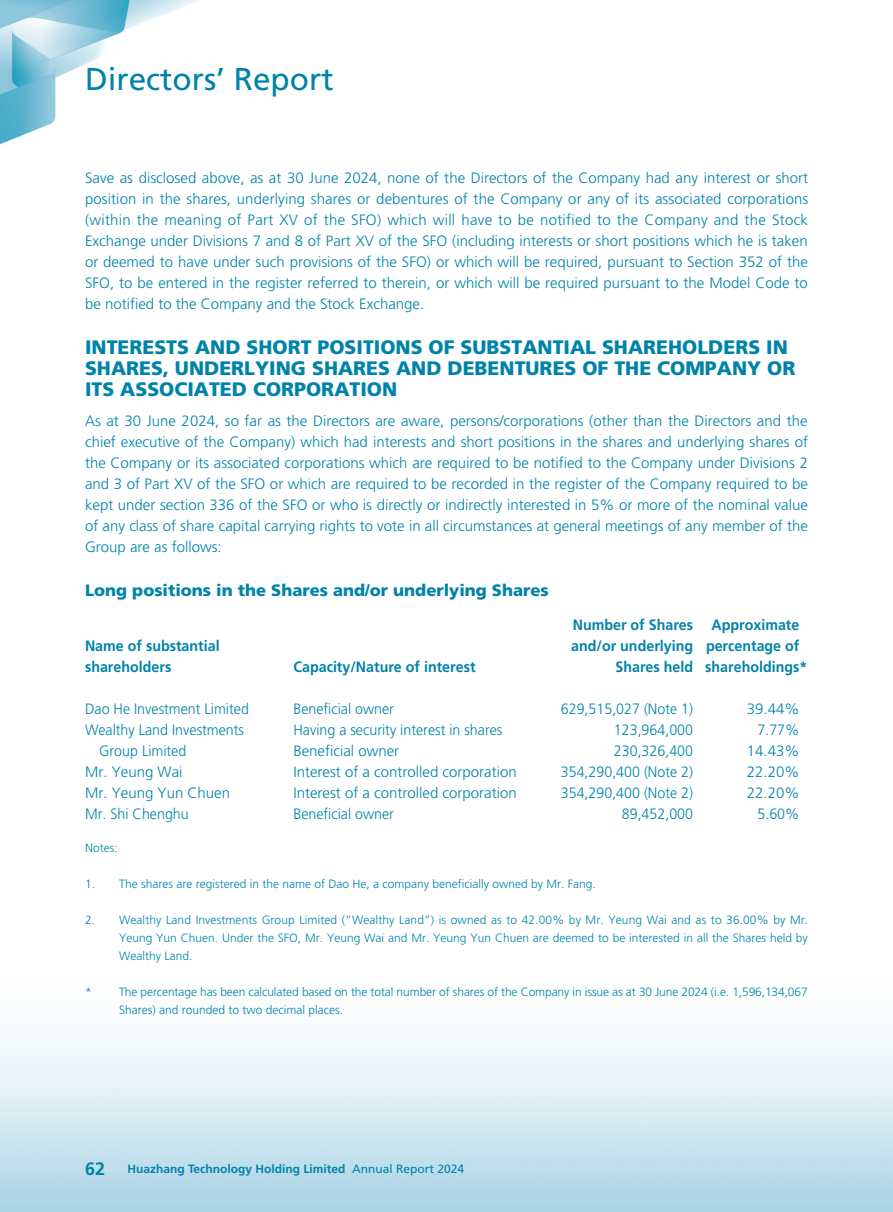
<style>
.page{position:relative;width:893px;height:1212px;background:#fff}
.page>*{position:absolute;margin:0;border:0;box-sizing:border-box;transform-origin:0 0}
.t1{font:31.5px "Frutiger LT Std";color:#0083a9}
._01_H1{font:900 19.5px/21px "Frutiger LT Std";color:#0083a9}
.t2{font:700 18px "Frutiger LT Std";color:#0083a9}
._02_H2{font:900 16.5px "Frutiger LT Std";color:#0083a9}
._00_txt{font:300 15px/21px "Frutiger LT Std";color:#0083a9;text-align:justify}
._50_Table_txt{font:300 15px "Frutiger LT Std";color:#0083a9;scale:.95 1}
._50_Table_txt-2{font:700 15px "Frutiger LT Std";color:#0083a9;scale:.95 1}
._50_Table_txt-3{font:300 15px "Frutiger LT Std";color:#0083a9}
._06_Notes{font:300 12px/18px "Frutiger LT Std";color:#0083a9;text-align:justify}
.t3{font:700 12px "Frutiger LT Std";color:#0083a9}
.s1{font-weight:400}
</style>
<div class="page">
<img style="left:0;top:0;width:893px;height:1212px">
<h1 class="t1" style="left:85px;top:60px;width:250px">Directors’ Report</h1>
<p class="_00_txt" style="left:85px;top:167px;width:725px">Save as disclosed above, as at 30 June 2024, none of the Directors of the Company had any interest or short position in the shares, underlying shares or debentures of the Company or any of its associated corporations (within the meaning of Part XV of the SFO) which will have to be notified to the Company and the Stock Exchange under Divisions 7 and 8 of Part XV of the SFO (including interests or short positions which he is taken or deemed to have under such provisions of the SFO) or which will be required, pursuant to Section 352 of the SFO, to be entered in the register referred to therein, or which will be required pursuant to the Model Code to be notified to the Company and the Stock Exchange.</p>
<p class="_01_H1" style="left:85px;top:337px;width:712px">INTERESTS AND SHORT POSITIONS OF SUBSTANTIAL SHAREHOLDERS IN<br>SHARES, UNDERLYING SHARES AND DEBENTURES OF THE COMPANY OR<br>ITS ASSOCIATED CORPORATION</p>
<p class="_00_txt" style="left:85px;top:411px;width:724px">As at 30 June 2024, so far as the Directors are aware, persons/corporations (other than the Directors and the chief executive of the Company) which had interests and short positions in the shares and underlying shares of the Company or its associated corporations which are required to be notified to the Company under Divisions 2 and 3 of Part XV of the SFO or which are required to be recorded in the register of the Company required to be kept under section 336 of the SFO or who is directly or indirectly interested in 5% or more of the nominal value of any class of share capital carrying rights to vote in all circumstances at general meetings of any member of the Group are as follows:</p>
<p class="_02_H2" style="left:85px;top:580px;width:465px">Long positions in the Shares and/or underlying Shares</p>
<p class="_50_Table_txt-2" style="left:85px;top:637px;width:143px">Name of substantial</p>
<p class="_50_Table_txt-2" style="left:85px;top:658px;width:92px">shareholders</p>
<p class="_50_Table_txt-2" style="left:293px;top:658px;width:193px">Capacity/Nature of interest</p>
<p class="_50_Table_txt-2" style="left:573px;top:616px;width:128px">Number of Shares</p>
<p class="_50_Table_txt-2" style="left:571px;top:637px;width:130px">and/or underlying</p>
<p class="_50_Table_txt-2" style="left:615px;top:658px;width:83px">Shares held</p>
<p class="_50_Table_txt-2" style="left:711px;top:616px;width:94px">Approximate</p>
<p class="_50_Table_txt-2" style="left:706px;top:637px;width:100px">percentage of</p>
<p class="_50_Table_txt-2" style="left:705px;top:658px;width:109px">shareholdings*</p>
<p class="_50_Table_txt" style="left:85px;top:700px;width:174px">Dao He Investment Limited</p>
<p class="_50_Table_txt" style="left:293px;top:700px;width:107px">Beneficial owner</p>
<p class="_50_Table_txt" style="left:561px;top:700px;width:141px">629,515,027 (Note 1)</p>
<p class="_50_Table_txt-3" style="left:747px;top:700px;width:54px">39.44%</p>
<p class="_50_Table_txt" style="left:85px;top:721px;width:169px">Wealthy Land Investments</p>
<p class="_50_Table_txt" style="left:293px;top:721px;width:222px">Having a security interest in shares</p>
<p class="_50_Table_txt" style="left:614px;top:721px;width:85px">123,964,000</p>
<p class="_50_Table_txt" style="left:757px;top:721px;width:46px">7.77%</p>
<p class="_50_Table_txt" style="left:99px;top:742px;width:93px">Group Limited</p>
<p class="_50_Table_txt-3" style="left:293px;top:742px;width:107px">Beneficial owner</p>
<p class="_50_Table_txt" style="left:614px;top:742px;width:85px">230,326,400</p>
<p class="_50_Table_txt-3" style="left:747px;top:742px;width:54px">14.43%</p>
<p class="_50_Table_txt-3" style="left:85px;top:763px;width:99px">Mr. Yeung Wai</p>
<p class="_50_Table_txt-3" style="left:293px;top:763px;width:225px">Interest of a controlled corporation</p>
<p class="_50_Table_txt" style="left:561px;top:763px;width:141px">354,290,400 (Note 2)</p>
<p class="_50_Table_txt-3" style="left:747px;top:763px;width:54px">22.20%</p>
<p class="_50_Table_txt-3" style="left:85px;top:784px;width:147px">Mr. Yeung Yun Chuen</p>
<p class="_50_Table_txt-3" style="left:293px;top:784px;width:225px">Interest of a controlled corporation</p>
<p class="_50_Table_txt" style="left:561px;top:784px;width:141px">354,290,400 (Note 2)</p>
<p class="_50_Table_txt-3" style="left:747px;top:784px;width:54px">22.20%</p>
<p class="_50_Table_txt" style="left:85px;top:805px;width:111px">Mr. Shi Chenghu</p>
<p class="_50_Table_txt" style="left:293px;top:805px;width:107px">Beneficial owner</p>
<p class="_50_Table_txt" style="left:622px;top:805px;width:77px">89,452,000</p>
<p class="_50_Table_txt" style="left:757px;top:805px;width:46px">5.60%</p>
<p class="_06_Notes" style="left:85px;top:839px;width:34px">Notes:</p>
<p class="_06_Notes" style="left:85px;top:875px;width:512px">1. The shares are registered in the name of Dao He, a company beneficially owned by Mr. Fang.</p>
<p class="_06_Notes" style="left:119px;top:911px;width:691px;text-indent:-34px">2. Wealthy Land Investments Group Limited (“Wealthy Land”) is owned as to 42.00% by Mr. Yeung Wai and as to 36.00% by Mr.<br>Yeung Yun Chuen. Under the SFO, Mr. Yeung Wai and Mr. Yeung Yun Chuen are deemed to be interested in all the Shares held by Wealthy Land.</p>
<p class="_06_Notes" style="left:119px;top:983px;width:690px;text-indent:-34px">* The percentage has been calculated based on the total number of shares of the Company in issue as at 30 June 2024 (i.e. 1,596,134,067<br>Shares) and rounded to two decimal places.</p>
<p class="t2" style="left:85px;top:1158px;width:22px">62</p>
<p class="t3" style="left:128px;top:1162px;width:338px">Huazhang Technology Holding Limited <span class="s1">Annual Report 2024</span></p>
</div>
